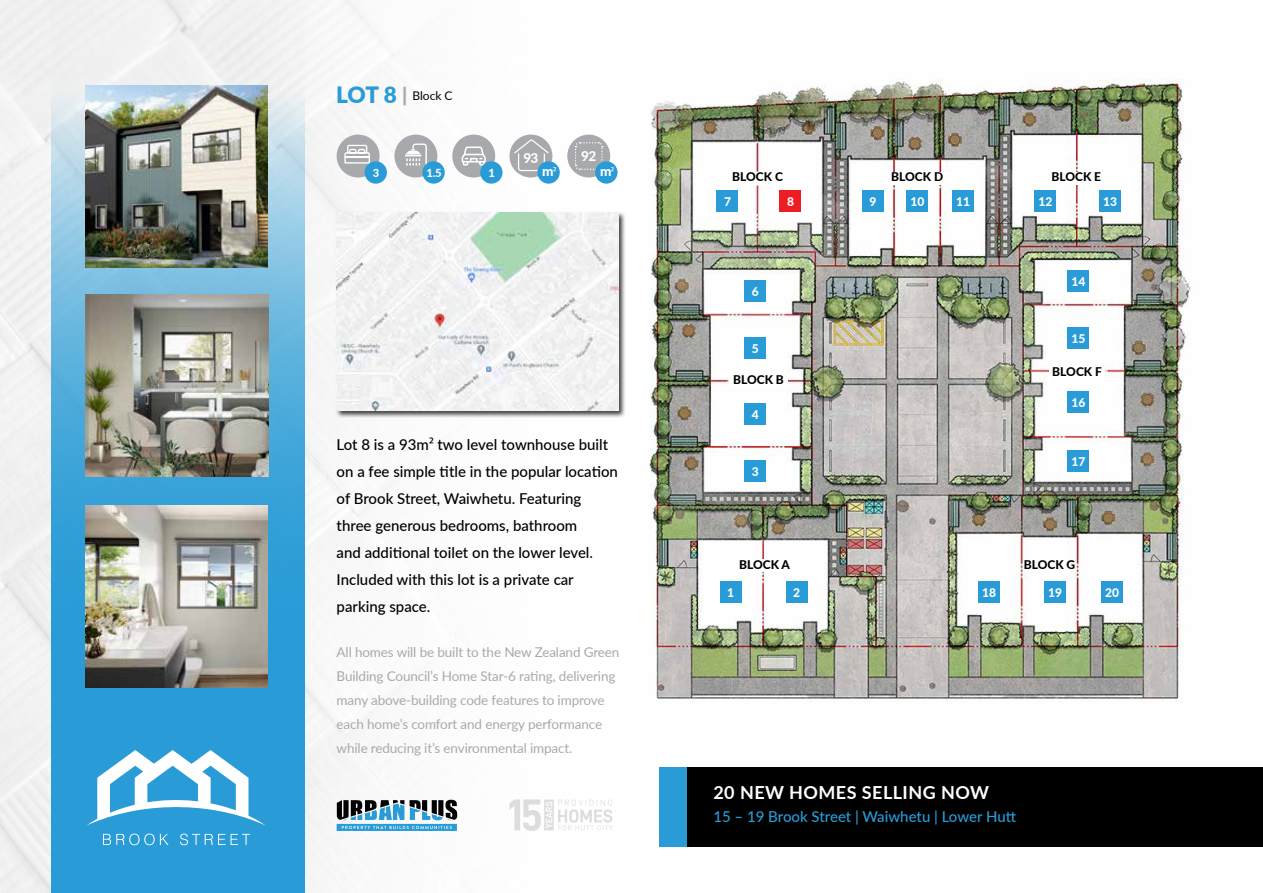
<style>
.page{position:relative;width:1263px;height:893px;background:#fff}
.page>*{position:absolute;margin:0;border:0;box-sizing:border-box;transform-origin:0 0}
.t1{font:700 18px "Lato";letter-spacing:.025em;color:#fff}
.t2{font:500 15px/27px "Lato";color:#000}
.t3{font:500 15px "Lato";color:#299cd7}
.t4{font:13.5px/24px "Lato";letter-spacing:-.01em;color:#a7a9ac}
.t5{font:800 13.5px "Lato";color:#fff}
.t6{font:800 12px "Lato";color:#000}
.t7{font:800 12px "Lato";color:#fff}
.t8{font:12px "Lato";color:#000}
.t9{font:800 11.1px "Lato";color:#fff}
.s1{font-weight:900;font-size:22.5px;color:#299cd7}
.s2{font-weight:900;font-size:19.5px;color:#a7a9ac}
.s3{font-family:"Myriad Pro";font-weight:400;font-size:10.8px}
.s4{font-family:"Myriad Pro";font-weight:400}
</style>
<div class="page">
<img style="left:0;top:0;width:618px;height:893px">
<svg style="left:51px;top:0;width:253px;height:893px"></svg>
<div style="left:660px;top:767px;width:603px;height:79px;background:#299cd7"></div>
<div style="left:687px;top:767px;width:576px;height:79px;background:#000"></div>
<img style="left:85px;top:85px;width:183px;height:183px">
<img style="left:86px;top:505px;width:182px;height:183px">
<svg style="left:87px;top:750px;width:178px;height:75px"></svg>
<svg style="left:103px;top:834px;width:147px;height:11px"></svg>
<svg style="left:509px;top:799px;width:104px;height:32px"></svg>
<svg style="left:337px;top:800px;width:120px;height:31px"></svg>
<img style="left:649px;top:79px;width:542px;height:624px">
<div style="left:726px;top:559px;width:77px;height:13px;background:#fff"></div>
<div style="left:729px;top:375px;width:59px;height:12px;background:#fff"></div>
<div style="left:706px;top:172px;width:103px;height:13px;background:#fff"></div>
<div style="left:861px;top:172px;width:112px;height:13px;background:#fff"></div>
<div style="left:1016px;top:172px;width:120px;height:13px;background:#fff"></div>
<div style="left:1049px;top:366px;width:55px;height:13px;background:#fff"></div>
<div style="left:720px;top:582px;width:21px;height:21px;background:#299cd7"></div>
<div style="left:978px;top:582px;width:22px;height:21px;background:#299cd7"></div>
<div style="left:786px;top:582px;width:21px;height:21px;background:#299cd7"></div>
<div style="left:1044px;top:582px;width:22px;height:21px;background:#299cd7"></div>
<div style="left:1101px;top:582px;width:22px;height:21px;background:#299cd7"></div>
<div style="left:745px;top:460px;width:21px;height:22px;background:#299cd7"></div>
<div style="left:745px;top:403px;width:21px;height:22px;background:#299cd7"></div>
<div style="left:745px;top:337px;width:21px;height:22px;background:#299cd7"></div>
<div style="left:745px;top:280px;width:21px;height:22px;background:#299cd7"></div>
<div style="left:717px;top:191px;width:21px;height:21px;background:#299cd7"></div>
<div style="left:862px;top:191px;width:21px;height:21px;background:#299cd7"></div>
<div style="left:780px;top:191px;width:21px;height:21px;background:#ed1d24"></div>
<div style="left:907px;top:191px;width:21px;height:21px;background:#299cd7"></div>
<div style="left:952px;top:191px;width:21px;height:21px;background:#299cd7"></div>
<div style="left:1035px;top:191px;width:21px;height:21px;background:#299cd7"></div>
<div style="left:1068px;top:270px;width:21px;height:21px;background:#299cd7"></div>
<div style="left:1068px;top:392px;width:21px;height:21px;background:#299cd7"></div>
<div style="left:1068px;top:450px;width:21px;height:21px;background:#299cd7"></div>
<div style="left:1068px;top:327px;width:21px;height:21px;background:#299cd7"></div>
<div style="left:1099px;top:191px;width:21px;height:21px;background:#299cd7"></div>
<div style="left:335px;top:211px;width:292px;height:207px;background:#000;opacity:.75"></div>
<img style="left:337px;top:213px;width:282px;height:197px">
<div style="left:452px;top:135px;width:43px;height:43px;background:#a7a9ac;border-radius:50%"></div>
<svg style="left:461px;top:146px;width:25px;height:21px"></svg>
<div style="left:480px;top:161px;width:22px;height:23px;background:#299cd7;border-radius:50%"></div>
<div style="left:337px;top:135px;width:43px;height:43px;background:#a7a9ac;border-radius:50%"></div>
<svg style="left:344px;top:144px;width:27px;height:20px"></svg>
<div style="left:365px;top:161px;width:22px;height:23px;background:#299cd7;border-radius:50%"></div>
<div style="left:394px;top:135px;width:43px;height:43px;background:#a7a9ac;border-radius:50%"></div>
<svg style="left:405px;top:144px;width:22px;height:22px"></svg>
<div style="left:422px;top:161px;width:23px;height:23px;background:#299cd7;border-radius:50%"></div>
<svg style="left:509px;top:135px;width:43px;height:43px"></svg>
<svg style="left:514px;top:139px;width:35px;height:32px"></svg>
<div style="left:537px;top:161px;width:23px;height:23px;background:#299cd7;border-radius:50%"></div>
<div style="left:567px;top:135px;width:43px;height:43px;background:#a7a9ac;border-radius:50%"></div>
<svg style="left:575px;top:142px;width:28px;height:28px"></svg>
<div style="left:595px;top:161px;width:22px;height:23px;background:#299cd7;border-radius:50%"></div>
<img style="left:85px;top:294px;width:183px;height:183px">
<p class="t8" style="left:336px;top:87px;width:118px"><span class="s1">LOT 8</span> <span class="s2">|</span> Block C</p>
<p class="t9" style="left:373px;top:165px;width:8px">3</p>
<p class="t9" style="left:427px;top:165px;width:17px">1.5</p>
<p class="t9" style="left:488px;top:165px;width:8px">1</p>
<p class="t5" style="left:523px;top:148px;width:16px">93</p>
<p class="t5" style="left:542px;top:161px;width:16px">m<span class="s3">2</span></p>
<p class="t5" style="left:581px;top:146px;width:17px">92</p>
<p class="t5" style="left:600px;top:161px;width:16px">m<span class="s3">2</span></p>
<p class="t2" style="left:337px;top:431px;width:283px">Lot 8 is a 93m<span class="s4">2</span> two level townhouse built on a fee simple title in the popular location of Brook Street, Waiwhetu. Featuring three generous bedrooms, bathroom<br>and additional toilet on the lower level.<br>Included with this lot is a private car parking space.</p>
<p class="t4" style="left:337px;top:640px;width:284px">All homes will be built to the New Zealand Green Building Council’s Home Star-6 rating, delivering many above-building code features to improve each home’s comfort and energy performance while reducing it’s environmental impact.</p>
<p class="t6" style="left:732px;top:168px;width:52px">BLOCK C</p>
<p class="t6" style="left:891px;top:168px;width:53px">BLOCK D</p>
<p class="t6" style="left:1051px;top:168px;width:51px">BLOCK E</p>
<p class="t7" style="left:724px;top:193px;width:8px">7</p>
<p class="t7" style="left:787px;top:193px;width:8px">8</p>
<p class="t7" style="left:869px;top:193px;width:8px">9</p>
<p class="t7" style="left:910px;top:193px;width:15px">10</p>
<p class="t7" style="left:956px;top:193px;width:15px">11</p>
<p class="t7" style="left:1038px;top:193px;width:15px">12</p>
<p class="t7" style="left:1103px;top:193px;width:15px">13</p>
<p class="t7" style="left:752px;top:282px;width:8px">6</p>
<p class="t7" style="left:752px;top:339px;width:8px">5</p>
<p class="t7" style="left:1071px;top:272px;width:15px">14</p>
<p class="t7" style="left:1071px;top:329px;width:15px">15</p>
<p class="t6" style="left:733px;top:371px;width:52px">BLOCK B</p>
<p class="t7" style="left:752px;top:405px;width:8px">4</p>
<p class="t7" style="left:752px;top:462px;width:8px">3</p>
<p class="t6" style="left:1052px;top:362px;width:51px">BLOCK F</p>
<p class="t7" style="left:1071px;top:394px;width:15px">16</p>
<p class="t7" style="left:1071px;top:452px;width:15px">17</p>
<p class="t6" style="left:739px;top:556px;width:52px">BLOCK A</p>
<p class="t6" style="left:1024px;top:556px;width:53px">BLOCK G</p>
<p class="t7" style="left:727px;top:584px;width:8px">1</p>
<p class="t7" style="left:793px;top:584px;width:8px">2</p>
<p class="t7" style="left:982px;top:584px;width:15px">18</p>
<p class="t7" style="left:1048px;top:584px;width:15px">19</p>
<p class="t7" style="left:1105px;top:584px;width:15px">20</p>
<p class="t1" style="left:713px;top:779px;width:277px">20 NEW HOMES SELLING NOW</p>
<p class="t3" style="left:713px;top:805px;width:304px">15 – 19 Brook Street | Waiwhetu | Lower Hutt</p>
</div>
